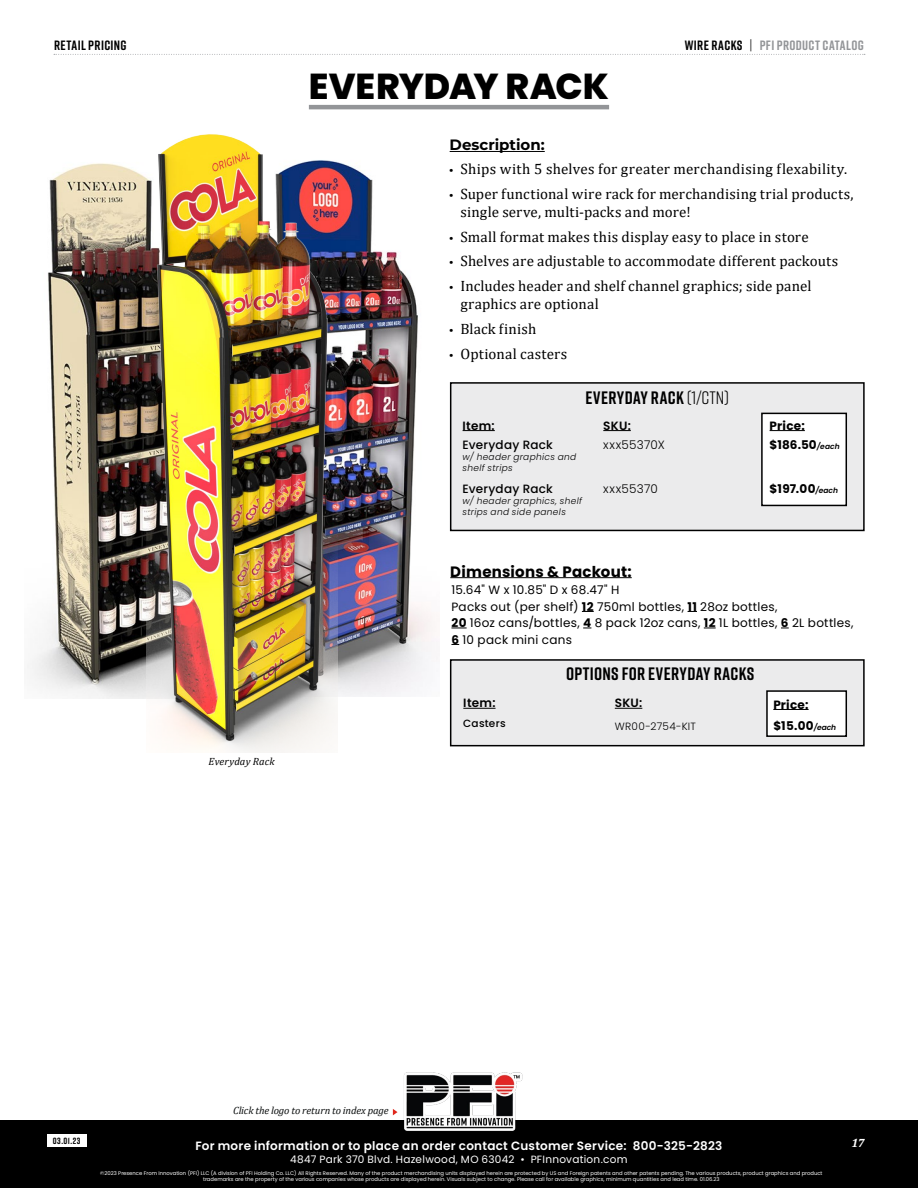
<style>
.page{position:relative;width:918px;height:1188px;background:#fff}
.page>*{position:absolute;margin:0;border:0;box-sizing:border-box;transform-origin:0 0}
.t1{font:800 36px "Poppins";color:#000}
.t2{font:700 18px "Rift";letter-spacing:.02em;color:#000}
.t3{font:15px/18px "Cambria";letter-spacing:.01em;color:#000}
.t4{font:700 15px "Poppins";letter-spacing:.015em;color:#000}
.t5{font:700 15px "Montserrat";color:#000}
.t6{font:700 13.5px "Rift";letter-spacing:.03em;color:#939598}
.t7{font:700 13.5px "Rift";letter-spacing:.02em;color:#000}
.t8{font:12px/16.5px "Poppins";letter-spacing:.025em;color:#000}
.t9{font:600 12px "Poppins";letter-spacing:.025em;color:#fff}
.t10{font:700 12px/19.5px "Poppins";letter-spacing:.015em;color:#000}
.t11{font:500 12px "Poppins";letter-spacing:.02em;color:#000}
.t12{font:600 12px "Poppins";letter-spacing:.025em;color:#000}
.t13{font:300 12px "Poppins";letter-spacing:.025em;color:#000}
.t14{font:italic 700 12px "Cambria";color:#fff}
.t15{font:10.5px "Poppins";letter-spacing:.025em;color:#fff}
.t16{font:italic 10.5px "Cambria";letter-spacing:-.01em;color:#0c0f0f}
.t17{font:300 10.5px "Poppins";letter-spacing:.03em;color:#000}
.t18{font:italic 10.5px "Cambria";letter-spacing:.015em;color:#000}
.t19{font:500 10.5px "Poppins";letter-spacing:.025em;color:#000}
.t20{font:italic 300 9px/10.8px "Poppins";letter-spacing:.035em;color:#000}
.t21{font:700 9px "Rift";letter-spacing:.055em;color:#000}
.t22{font:5.25px/6.3px "Poppins";color:#fff;text-align:center}
.s1{color:#000}
.s2{font-weight:400;color:#000}
.s3{font-family:"Arial";font-weight:700;font-size:10.5px;color:#000101}
.s4{color:#000101}
.s5{font-family:"Arial";font-weight:700;font-size:10.5px}
.s6{font-weight:400}
.s7{font-weight:600;font-style:italic;font-size:7.5px}
.s8{font-weight:700}
</style>
<div class="page">
<div style="left:0;top:1120px;width:918px;height:68px;background:#000"></div>
<div style="left:47px;top:1134px;width:39px;height:13px;background:#fff"></div>
<img style="left:403px;top:1072px;width:120px;height:59px">
<svg style="left:393px;top:1109px;width:5px;height:6px"></svg>
<img style="left:27px;top:163px;width:119px;height:535px">
<img style="left:337px;top:162px;width:100px;height:535px">
<img style="left:146px;top:134px;width:191px;height:619px">
<hr style="left:309px;top:105px;width:300px;height:4px;background:#939598">
<svg style="left:54px;top:54px;width:811px;height:1px"></svg>
<div style="left:451px;top:383px;width:413px;height:147px;background:#ebebec"></div>
<div style="left:450px;top:382px;width:415px;height:149px;border:2px solid #000"></div>
<div style="left:762px;top:413px;width:84px;height:92px;background:#fff"></div>
<div style="left:761px;top:413px;width:86px;height:93px;border:2px solid #000"></div>
<hr style="left:450px;top:151px;width:95px;height:1px;background:#000">
<hr style="left:450px;top:577px;width:182px;height:1px;background:#000">
<hr style="left:770px;top:430px;width:35px;height:1px;background:#000">
<hr style="left:463px;top:430px;width:32px;height:1px;background:#000">
<svg style="left:603px;top:430px;width:28px;height:1px"></svg>
<svg style="left:582px;top:611px;width:12px;height:1px"></svg>
<svg style="left:451px;top:628px;width:16px;height:1px"></svg>
<svg style="left:704px;top:628px;width:12px;height:1px"></svg>
<div style="left:451px;top:660px;width:413px;height:86px;background:#ebebec"></div>
<div style="left:450px;top:659px;width:415px;height:87px;border:2px solid #000"></div>
<hr style="left:463px;top:708px;width:33px;height:1px;background:#000">
<svg style="left:615px;top:708px;width:27px;height:1px"></svg>
<div style="left:767px;top:691px;width:79px;height:45px;background:#fff"></div>
<div style="left:766px;top:690px;width:81px;height:47px;border:2px solid #000"></div>
<hr style="left:773px;top:709px;width:36px;height:1px;background:#000">
<h3 class="t7" style="left:54px;top:36px;width:74px">RETAIL PRICING</h3>
<h3 class="t18" style="left:209px;top:754px;width:68px">Everyday Rack</h3>
<h1 class="t1" style="left:309px;top:65px;width:302px">EVERYDAY RACK</h1>
<h3 class="t5" style="left:450px;top:134px;width:97px">Description:</h3>
<h3 class="t6" style="left:685px;top:36px;width:181px"><span class="s1">WIRE RACKS</span> <span class="s2">|</span> PFI PRODUCT CATALOG</h3>
<h3 class="t3" style="left:450px;top:160px;width:399px"><span class="s3">•</span> <span class="s4">Ships with 5 shelves fo</span>r greater merchandising flexability.</h3>
<h3 class="t3" style="left:460px;top:185px;width:395px;text-indent:-11px"><span class="s5">•</span> Super functional wire rack for merchandising trial products, single serve, multi-packs and more!</h3>
<h3 class="t3" style="left:450px;top:228px;width:361px"><span class="s5">•</span> Small format makes this display easy to place in store</h3>
<h3 class="t3" style="left:450px;top:252px;width:390px"><span class="s5">•</span> Shelves are adjustable to accommodate different packouts</h3>
<h3 class="t3" style="left:460px;top:277px;width:353px;text-indent:-11px"><span class="s5">•</span> Includes header and shelf channel graphics; side panel graphics are optional</h3>
<h3 class="t3" style="left:450px;top:320px;width:88px"><span class="s5">•</span> Black finish</h3>
<h3 class="t3" style="left:450px;top:345px;width:119px"><span class="s5">•</span> Optional casters</h3>
<h2 class="t2" style="left:586px;top:385px;width:145px">EVERYDAY RACK <span class="s6">(1/CTN)</span></h2>
<h3 class="t12" style="left:463px;top:419px;width:34px">Item:</h3>
<h3 class="t11" style="left:463px;top:438px;width:92px">Everyday Rack</h3>
<h3 class="t20" style="left:463px;top:451px;width:115px">w/ header graphics and shelf strips</h3>
<h3 class="t11" style="left:463px;top:482px;width:92px">Everyday Rack</h3>
<h3 class="t20" style="left:463px;top:496px;width:121px">w/ header graphics, shelf strips and side panels</h3>
<h3 class="t12" style="left:603px;top:419px;width:29px">SKU:</h3>
<h3 class="t13" style="left:603px;top:438px;width:63px">xxx55370X</h3>
<h3 class="t10" style="left:770px;top:416px;width:72px">Price: $186.50<span class="s7">/each</span></h3>
<h3 class="t13" style="left:603px;top:482px;width:56px">xxx55370</h3>
<h3 class="t10" style="left:770px;top:479px;width:70px">$197.00<span class="s7">/each</span></h3>
<h3 class="t4" style="left:450px;top:563px;width:183px">Dimensions &amp; Packout:</h3>
<h3 class="t8" style="left:451px;top:582px;width:404px">15.64" W x 10.85" D x 68.47" H<br>Packs out (per shelf) <span class="s8">12</span> 750ml bottles, <span class="s8">11</span> 28oz bottles,<br><span class="s8">20</span> 16oz cans/bottles, <span class="s8">4</span> 8 pack 12oz cans, <span class="s8">12</span> 1L bottles, <span class="s8">6</span> 2L bottles, <span class="s8">6</span> 10 pack mini cans</h3>
<h3 class="t12" style="left:463px;top:696px;width:34px">Item:</h3>
<h3 class="t19" style="left:463px;top:717px;width:44px">Casters</h3>
<h2 class="t2" style="left:566px;top:661px;width:190px">OPTIONS FOR EVERYDAY RACKS</h2>
<h3 class="t12" style="left:615px;top:696px;width:29px">SKU:</h3>
<h3 class="t17" style="left:615px;top:720px;width:83px">WR00-2754-KIT</h3>
<h3 class="t10" style="left:773px;top:694px;width:64px;line-height:21px">Price: $15.00<span class="s7">/each</span></h3>
<h3 class="t16" style="left:233px;top:1103px;width:157px">Click the logo to return to index page</h3>
<h3 class="t21" style="left:53px;top:1135px;width:29px">03.01.23</h3>
<h3 class="t21" style="left:59px;top:1138px;width:29px">05.04.21</h3>
<h3 class="t14" style="left:852px;top:1134px;width:15px">17</h3>
<p class="t22" style="left:100px;top:1170px;width:724px">©2023 Presence From Innovation (PFI) LLC (A division of PFI Holding Co. LLC) All Rights Reserved. Many of the product merchandising units displayed herein are protected by US and Foreign patents and other patents pending. The various products, product graphics and product trademarks are the property of the various companies whose products are displayed herein. Visuals subject to change. Please call for available graphics, minimum quantities and lead time. 01.06.23</p>
<h3 class="t9" style="left:196px;top:1139px;width:528px">For more information or to place an order contact Customer Service: 800-325-2823</h3>
<h3 class="t15" style="left:290px;top:1154px;width:339px">4847 Park 370 Blvd. Hazelwood, MO 63042 • PFInnovation.com</h3>
</div>
